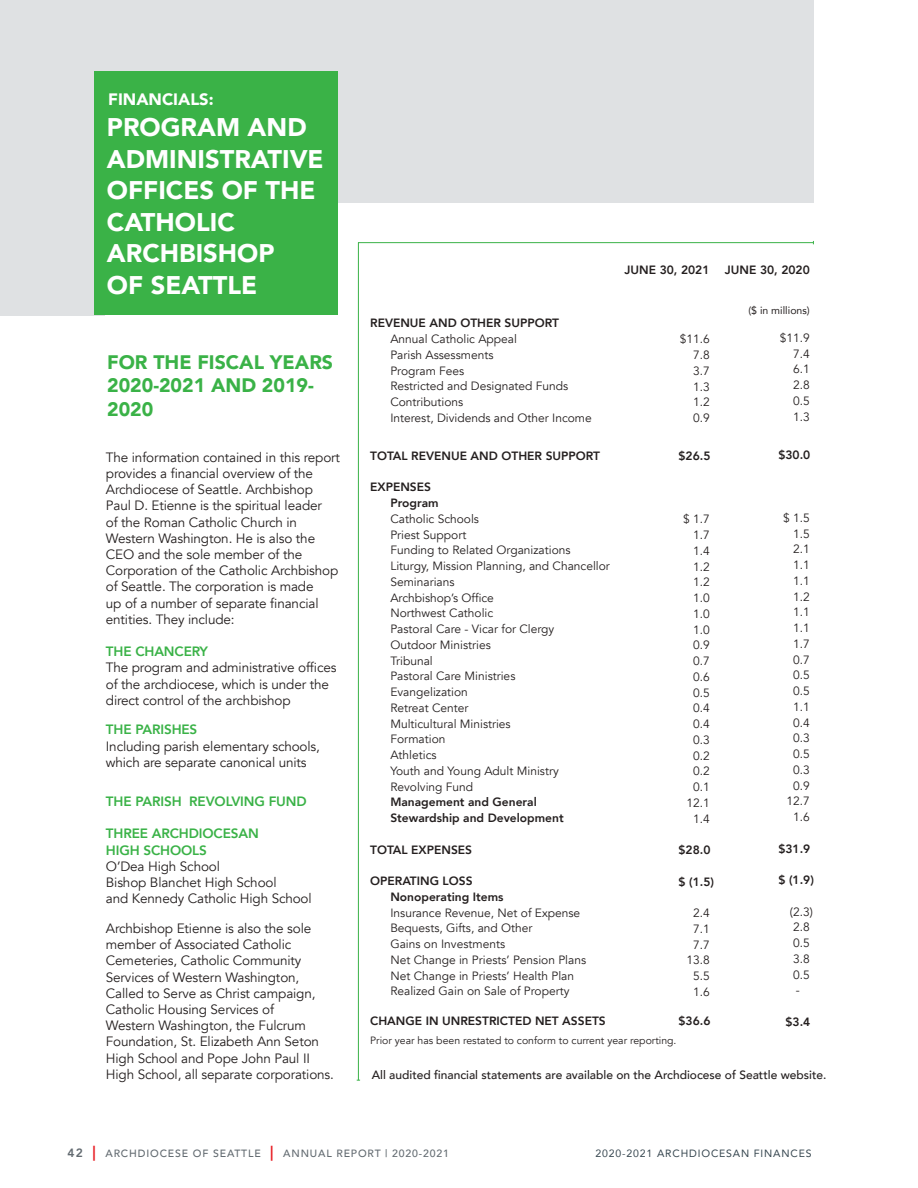
<style>
.page{position:relative;width:918px;height:1188px;background:#fff}
.page>*{position:absolute;margin:0;border:0;box-sizing:border-box;transform-origin:0 0}
.t1{font:900 25.5px/31.5px "Avenir";color:#fff}
.t2{font:900 19.5px/23.4px "Avenir";color:#3ab247}
.t3{font:900 16.5px "Avenir";color:#fff}
.t4{font:13.5px/16.2px "Avenir";letter-spacing:-.01em;color:#241f1f}
.t5{font:800 13.5px/16.2px "Avenir";letter-spacing:-.01em;color:#3ab247}
.t6{font:12px/15.8px "Avenir";color:#241f1f}
.t7{font:800 12px/15.8px "Avenir";color:#241f1f}
.t8{font:500 12px "Avenir";color:#241f1f}
.t9{font:10.5px "Avenir";color:#241f1f}
.t10{font:500 10.5px "Avenir";letter-spacing:.08em;color:#636b71}
.t11{font:10.5px "Avenir";letter-spacing:.08em;color:#36464f}
.t12{font:10.5px "Avenir";color:#241f1f}
.s1{font-weight:800;font-size:12px}
.s2{font-weight:800;font-size:15px;color:#e71c22}
</style>
<div class="page">
<div style="left:0;top:0;width:105px;height:315px;background:#dfe1e3"></div>
<div style="left:0;top:0;width:813px;height:202px;background:#dfe1e3"></div>
<div style="left:94px;top:71px;width:244px;height:244px;background:#3ab247"></div>
<hr style="left:358px;top:242px;width:1px;height:838px;background:#3ab247">
<hr style="left:358px;top:242px;width:455px;height:1px;background:#3ab247">
<p class="t3" style="left:108px;top:85px;width:107px">FINANCIALS:</p>
<h1 class="t1" style="left:107px;top:111px;width:218px">PROGRAM AND<br>ADMINISTRATIVE<br>OFFICES OF THE<br>CATHOLIC<br>ARCHBISHOP<br>OF SEATTLE</h1>
<h2 class="t2" style="left:107px;top:350px;width:228px">FOR THE FISCAL YEARS<br>2020-2021 AND 2019-<br>2020</h2>
<p class="t4" style="left:106px;top:449px;width:236px">The information contained in this report provides a financial overview of the Archdiocese of Seattle. Archbishop Paul D. Etienne is the spiritual leader<br>of the Roman Catholic Church in Western Washington. He is also the CEO and the sole member of the Corporation of the Catholic Archbishop of Seattle. The corporation is made<br>up of a number of separate financial entities. They include:</p>
<p class="t5" style="left:106px;top:643px;width:104px">THE CHANCERY</p>
<p class="t4" style="left:106px;top:660px;width:232px">The program and administrative offices of the archdiocese, which is under the direct control of the archbishop</p>
<p class="t5" style="left:106px;top:722px;width:93px">THE PARISHES</p>
<p class="t4" style="left:106px;top:738px;width:216px">Including parish elementary schools, which are separate canonical units</p>
<p class="t5" style="left:106px;top:793px;width:202px">THE PARISH REVOLVING FUND</p>
<p class="t5" style="left:106px;top:826px;width:154px">THREE ARCHDIOCESAN<br>HIGH SCHOOLS</p>
<p class="t4" style="left:106px;top:858px;width:207px">O’Dea High School<br>Bishop Blanchet High School<br>and Kennedy Catholic High School</p>
<p class="t4" style="left:106px;top:920px;width:230px">Archbishop Etienne is also the sole member of Associated Catholic Cemeteries, Catholic Community Services of Western Washington, Called to Serve as Christ campaign, Catholic Housing Services of<br>Western Washington, the Fulcrum Foundation, St. Elizabeth Ann Seton High School and Pope John Paul II High School, all separate corporations.</p>
<p class="t7" style="left:625px;top:262px;width:86px">JUNE 30, 2021</p>
<p class="t7" style="left:725px;top:262px;width:86px">JUNE 30, 2020</p>
<p class="t7" style="left:370px;top:315px;width:190px">REVENUE AND OTHER SUPPORT</p>
<p class="t6" style="left:390px;top:331px;width:203px">Annual Catholic Appeal<br>Parish Assessments<br>Program Fees<br>Restricted and Designated Funds<br>Contributions<br>Interest, Dividends and Other Income</p>
<p class="t7" style="left:370px;top:448px;width:231px">TOTAL REVENUE AND OTHER SUPPORT</p>
<p class="t7" style="left:390px;top:479px;width:50px;text-indent:-20px">EXPENSES<br>Program</p>
<p class="t6" style="left:390px;top:511px;width:221px">Catholic Schools<br>Priest Support<br>Funding to Related Organizations<br>Liturgy, Mission Planning, and Chancellor<br>Seminarians<br>Archbishop’s Office<br>Northwest Catholic<br>Pastoral Care - Vicar for Clergy<br>Outdoor Ministries<br>Tribunal<br>Pastoral Care Ministries<br>Evangelization<br>Retreat Center<br>Multicultural Ministries<br>Formation<br>Athletics<br>Youth and Young Adult Ministry<br>Revolving Fund</p>
<p class="t7" style="left:390px;top:794px;width:175px">Management and General<br>Stewardship and Development</p>
<p class="t7" style="left:370px;top:842px;width:103px">TOTAL EXPENSES</p>
<p class="t7" style="left:390px;top:873px;width:115px;text-indent:-20px">OPERATING LOSS<br>Nonoperating Items</p>
<p class="t6" style="left:390px;top:905px;width:197px">Insurance Revenue, Net of Expense<br>Bequests, Gifts, and Other<br>Gains on Investments<br>Net Change in Priests’ Pension Plans<br>Net Change in Priests’ Health Plan<br>Realized Gain on Sale of Property</p>
<p class="t7" style="left:370px;top:1013px;width:237px">CHANGE IN UNRESTRICTED NET ASSETS</p>
<p class="t6" style="left:693px;top:332px;width:18px;text-align:justify;text-indent:-13px">$11.6<br>7.8<br>3.7<br>1.3<br>1.2<br>0.9</p>
<p class="t7" style="left:678px;top:448px;width:33px">$26.5</p>
<p class="t6" style="left:683px;top:512px;width:28px;text-align:right">$ 1.7<br>1.7<br>1.4<br>1.2<br>1.2<br>1.0<br>1.0<br>1.0<br>0.9<br>0.7<br>0.6<br>0.5<br>0.4<br>0.4<br>0.3<br>0.2<br>0.2<br>0.1<br>12.1<br>1.4</p>
<p class="t7" style="left:678px;top:842px;width:33px">$28.0</p>
<p class="t7" style="left:678px;top:874px;width:37px">$ (1.5)</p>
<p class="t6" style="left:686px;top:905px;width:25px;text-align:center">2.4<br>7.1<br>7.7<br>13.8<br>5.5<br>1.6</p>
<p class="t7" style="left:678px;top:1013px;width:33px">$36.6</p>
<p class="t9" style="left:370px;top:1034px;width:308px">Prior year has been restated to conform to current year reporting.</p>
<p class="t12" style="left:748px;top:301px;width:63px">($ in millions)</p>
<p class="t6" style="left:793px;top:330px;width:18px;text-align:justify;text-indent:-13px">$11.9<br>7.4<br>6.1<br>2.8<br>0.5<br>1.3</p>
<p class="t7" style="left:778px;top:447px;width:33px">$30.0</p>
<p class="t6" style="left:783px;top:510px;width:28px;text-align:right">$ 1.5<br>1.5<br>2.1<br>1.1<br>1.1<br>1.2<br>1.1<br>1.1<br>1.7<br>0.7<br>0.5<br>0.5<br>1.1<br>0.4<br>0.3<br>0.5<br>0.3<br>0.9<br>12.7<br>1.6</p>
<p class="t7" style="left:778px;top:841px;width:33px">$31.9</p>
<p class="t7" style="left:778px;top:872px;width:37px">$ (1.9)</p>
<p class="t6" style="left:790px;top:904px;width:24px">(2.3)<br>2.8<br>0.5<br>3.8<br>0.5 -</p>
<p class="t7" style="left:786px;top:1014px;width:26px">$3.4</p>
<p class="t8" style="left:372px;top:1064px;width:456px">All audited financial statements are available on the Archdiocese of Seattle website.</p>
<p class="t10" style="left:68px;top:1144px;width:383px"><span class="s1">42</span> <span class="s2">|</span> ARCHDIOCESE OF SEATTLE <span class="s2">|</span> ANNUAL REPORT | 2020-2021</p>
<p class="t11" style="left:596px;top:1145px;width:218px">2020-2021 ARCHDIOCESAN FINANCES</p>
</div>
